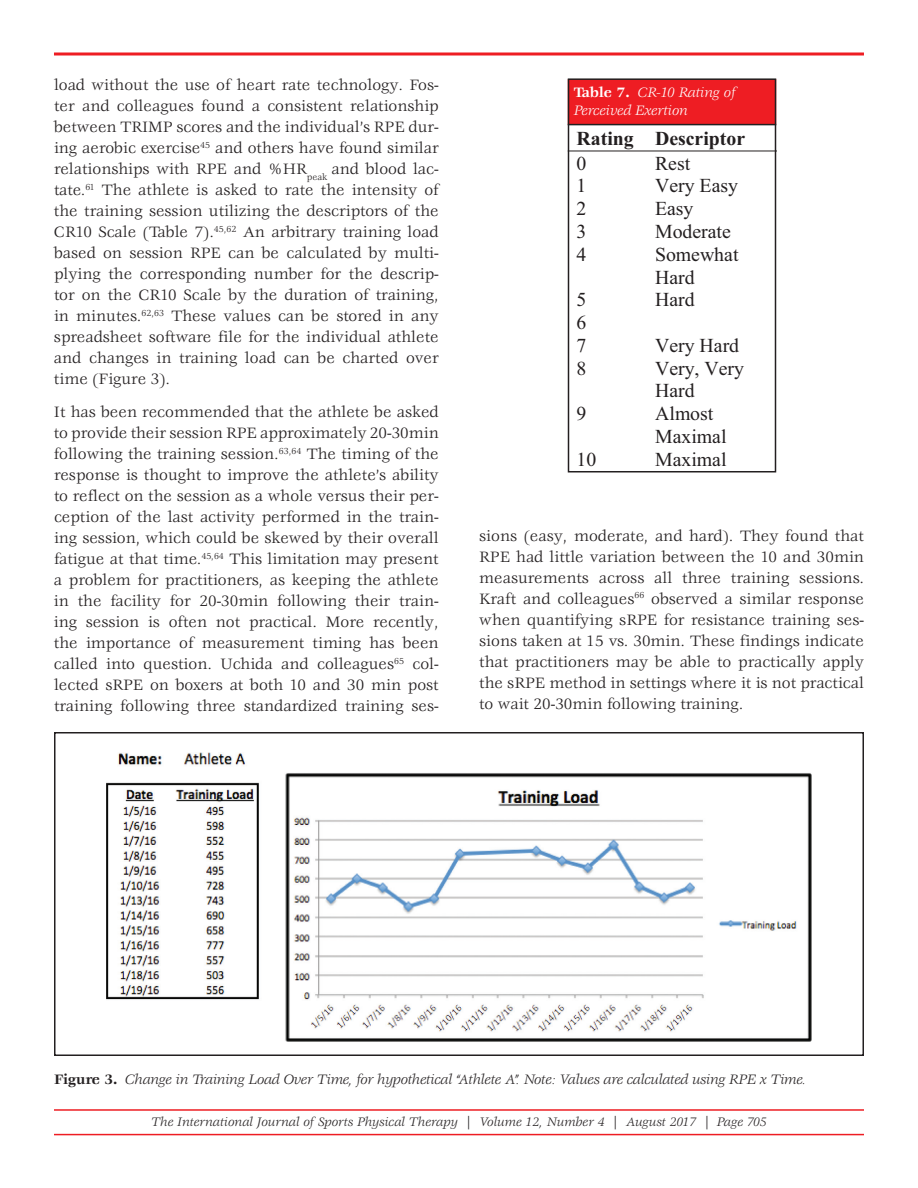
<style>
.page{position:relative;width:918px;height:1188px;background:#fff}
.page>*{position:absolute;margin:0;border:0;box-sizing:border-box;transform-origin:0 0}
.t1{font:19.8px/22.8px "Times New Roman";color:#231f20}
.t2{font:700 19.8px "Times New Roman";color:#231f20}
.t3{font:16.5px/21px "Veljovic Std";color:#231f20;text-align:justify}
.t4{font:italic 15px "Veljovic Std";letter-spacing:-.015em;color:#231f20}
.t5{font:italic 15px/18px "Veljovic Std";letter-spacing:-.005em;color:#fff}
.t6{font:italic 13.5px "Veljovic Std";color:#231f20}
.s1{font-weight:700;font-style:normal}
</style>
<div class="page">
<hr style="left:54px;top:1109px;width:810px;height:2px;background:#ee1d23">
<hr style="left:54px;top:1134px;width:810px;height:1px;background:#ee1d23">
<svg style="left:54px;top:52px;width:810px;height:4px;background:#f25559"></svg>
<img style="left:106px;top:753px;width:706px;height:288px">
<div style="left:54px;top:732px;width:810px;height:324px;border:2px solid #231f20"></div>
<div style="left:568px;top:79px;width:208px;height:46px;background:#ee1d23"></div>
<hr style="left:568px;top:151px;width:208px;height:1px;background:#231f20">
<div style="left:568px;top:78px;width:208px;height:394px;border:2px solid #231f20"></div>
<hr style="left:568px;top:124px;width:208px;height:1px;background:#231f20">
<p class="t3" style="left:54px;top:75px;width:386px">load without the use of heart rate technology. Fos&shy;ter and colleagues found a consistent relationship between TRIMP scores and the individual’s RPE dur&shy;ing aerobic exercise<sup>45</sup> and others have found similar relationships with RPE and %HR<sub>peak</sub> and blood lac&shy;tate.<sup>61</sup> The athlete is asked to rate the intensity of the training session utilizing the descriptors of the CR10 Scale (Table 7).<sup>45,62</sup> An arbitrary training load based on session RPE can be calculated by multi&shy;plying the corresponding number for the descrip&shy;tor on the CR10 Scale by the duration of training, in minutes.<sup>62,63</sup> These values can be stored in any spreadsheet software file for the individual athlete and changes in training load can be charted over time (Figure 3).</p>
<p class="t3" style="left:54px;top:402px;width:386px">It has been recommended that the athlete be asked to provide their session RPE approximately 20-30min following the training session.<sup>63,64</sup> The timing of the response is thought to improve the athlete’s ability to reflect on the session as a whole versus their per&shy;ception of the last activity performed in the train&shy;ing session, which could be skewed by their overall fatigue at that time.<sup>45,64</sup> This limitation may present a problem for practitioners, as keeping the athlete in the facility for 20-30min following their train&shy;ing session is often not practical. More recently, the importance of measurement timing has been called into question. Uchida and colleagues<sup>65</sup> col&shy;lected sRPE on boxers at both 10 and 30 min post training following three standardized training ses-</p>
<p class="t5" style="left:574px;top:85px;width:163px"><span class="s1">Table 7.</span> CR-10 Rating of<br>Perceived Exertion</p>
<p class="t2" style="left:577px;top:132px;width:170px">Rating Descriptor</p>
<p class="t1" style="left:577px;top:154px;width:11px">0</p>
<p class="t1" style="left:655px;top:154px;width:37px">Rest</p>
<p class="t1" style="left:577px;top:176px;width:11px">1</p>
<p class="t1" style="left:655px;top:176px;width:85px">Very Easy</p>
<p class="t1" style="left:577px;top:199px;width:11px">2</p>
<p class="t1" style="left:655px;top:199px;width:40px">Easy</p>
<p class="t1" style="left:577px;top:222px;width:11px">3</p>
<p class="t1" style="left:655px;top:222px;width:77px">Moderate</p>
<p class="t1" style="left:577px;top:245px;width:11px">4</p>
<p class="t1" style="left:655px;top:245px;width:85px">Somewhat<br>Hard</p>
<p class="t1" style="left:577px;top:290px;width:11px">5</p>
<p class="t1" style="left:655px;top:290px;width:41px">Hard</p>
<p class="t1" style="left:577px;top:313px;width:11px">6<br>7</p>
<p class="t1" style="left:655px;top:336px;width:86px">Very Hard</p>
<p class="t1" style="left:577px;top:358px;width:11px">8</p>
<p class="t1" style="left:655px;top:358px;width:91px">Very, Very<br>Hard</p>
<p class="t1" style="left:577px;top:404px;width:11px">9</p>
<p class="t1" style="left:655px;top:404px;width:73px">Almost<br>Maximal</p>
<p class="t1" style="left:577px;top:450px;width:21px">10</p>
<p class="t1" style="left:655px;top:450px;width:73px">Maximal</p>
<p class="t3" style="left:479px;top:526px;width:386px">sions (easy, moderate, and hard). They found that RPE had little variation between the 10 and 30min measurements across all three training sessions.<br>Kraft and colleagues<sup>66</sup> observed a similar response when quantifying sRPE for resistance training ses&shy;sions taken at 15 vs. 30min. These findings indicate that practitioners may be able to practically apply the sRPE method in settings where it is not practical to wait 20-30min following training.</p>
<p class="t4" style="left:54px;top:1073px;width:754px"><span class="s1">Figure 3.</span> Change in Training Load Over Time, for hypothetical “Athlete A”. Note: Values are calculated using RPE x Time.</p>
<p class="t6" style="left:151px;top:1117px;width:617px">The International Journal of Sports Physical Therapy | Volume 12, Number 4 | August 2017 | Page 705</p>
</div>
